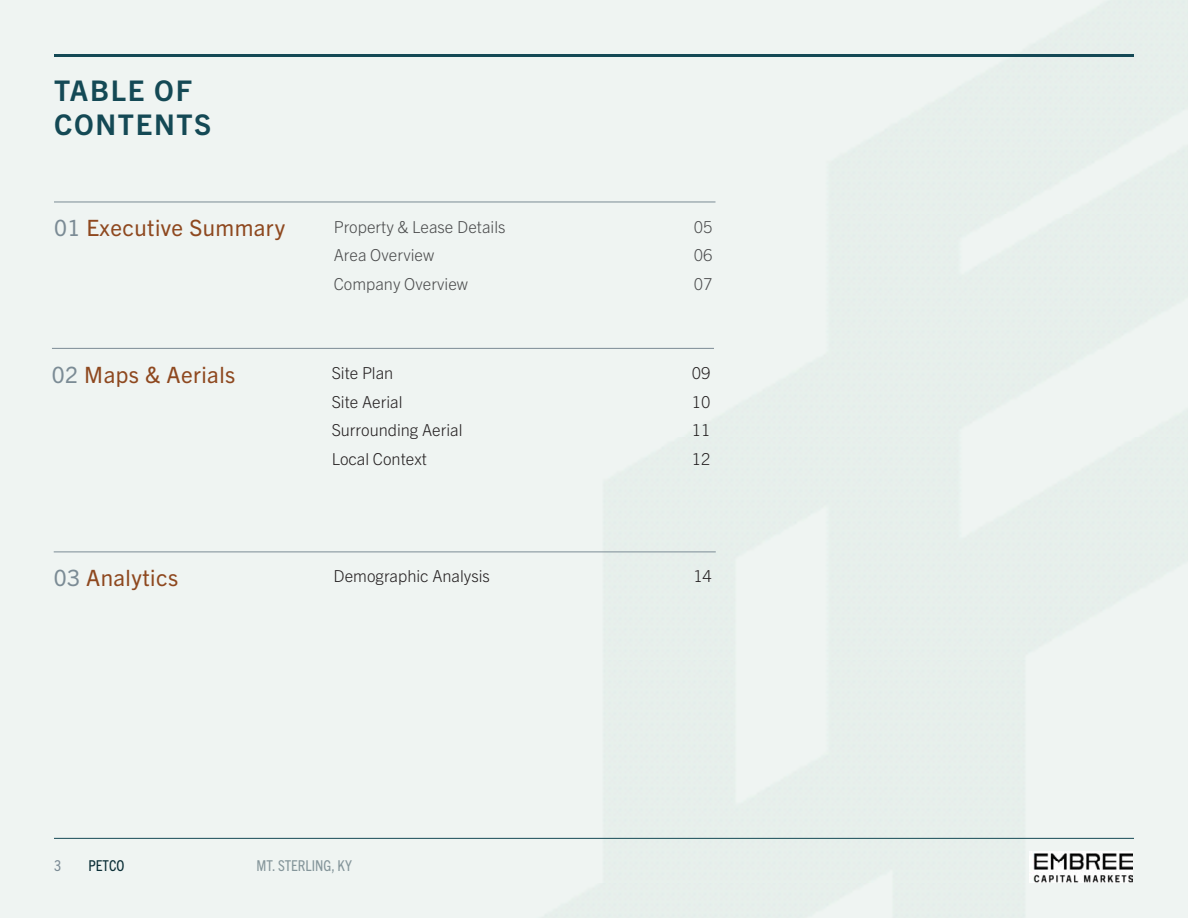
<style>
.page{position:relative;width:1188px;height:918px;background:#eef4f1}
.page>*{position:absolute;margin:0;border:0;box-sizing:border-box;transform-origin:0 0}
.t1{font:700 28.5px/34.2px "Trade Gothic Next LT Pro";letter-spacing:.06em;color:#144955}
.t2{font:22.5px "Trade Gothic Next LT Pro";letter-spacing:.02em;color:#8e481f}
.t3{font:300 16.5px "Trade Gothic Next LT Pro";color:#231f20}
.t4{font:300 16.5px "Trade Gothic Next LT Pro";color:#4b4c4d}
.t5{font:condensed 15px "Trade Gothic Next LT Pro";color:#85969b}
.t6{font:condensed 15px "Trade Gothic Next LT Pro";color:#0a2e36}
.t7{font:condensed 15px "Trade Gothic Next LT Pro";color:#7b8b95}
.s1{color:#7b8b95}
</style>
<div class="page">
<hr style="left:54px;top:838px;width:1080px;height:1px;background:#144955">
<hr style="left:54px;top:54px;width:1080px;height:3px;background:#144955">
<img style="left:1029px;top:852px;width:104px;height:30px">
<hr style="left:52px;top:348px;width:662px;height:1px;background:#7b8b95">
<hr style="left:54px;top:552px;width:662px;height:1px;background:#7b8b95">
<hr style="left:54px;top:202px;width:661px;height:1px;background:#7b8b95">
<h1 class="t1" style="left:54px;top:72px;width:159px">TABLE OF<br>CONTENTS</h1>
<p class="t2" style="left:54px;top:212px;width:233px"><span class="s1">01</span> Executive Summary</p>
<p class="t2" style="left:52px;top:359px;width:185px"><span class="s1">02</span> Maps &amp; Aerials</p>
<p class="t4" style="left:334px;top:215px;width:173px">Property &amp; Lease Details</p>
<p class="t4" style="left:694px;top:215px;width:20px">05</p>
<p class="t4" style="left:334px;top:244px;width:102px">Area Overview</p>
<p class="t4" style="left:694px;top:244px;width:20px">06</p>
<p class="t4" style="left:334px;top:272px;width:136px">Company Overview</p>
<p class="t4" style="left:694px;top:272px;width:20px">07</p>
<p class="t3" style="left:332px;top:361px;width:63px">Site Plan</p>
<p class="t3" style="left:692px;top:361px;width:20px">09</p>
<p class="t3" style="left:332px;top:390px;width:72px">Site Aerial</p>
<p class="t3" style="left:692px;top:390px;width:20px">10</p>
<p class="t3" style="left:332px;top:419px;width:132px">Surrounding Aerial</p>
<p class="t3" style="left:692px;top:419px;width:20px">11</p>
<p class="t3" style="left:332px;top:447px;width:97px">Local Context</p>
<p class="t3" style="left:692px;top:447px;width:20px">12</p>
<p class="t2" style="left:54px;top:562px;width:126px"><span class="s1">03</span> Analytics</p>
<p class="t3" style="left:333px;top:565px;width:158px">Demographic Analysis</p>
<p class="t3" style="left:693px;top:565px;width:20px">14</p>
<p class="t7" style="left:54px;top:855px;width:9px">3</p>
<p class="t6" style="left:88px;top:855px;width:37px">PETCO</p>
<p class="t5" style="left:256px;top:855px;width:97px">MT. STERLING, KY</p>
</div>
